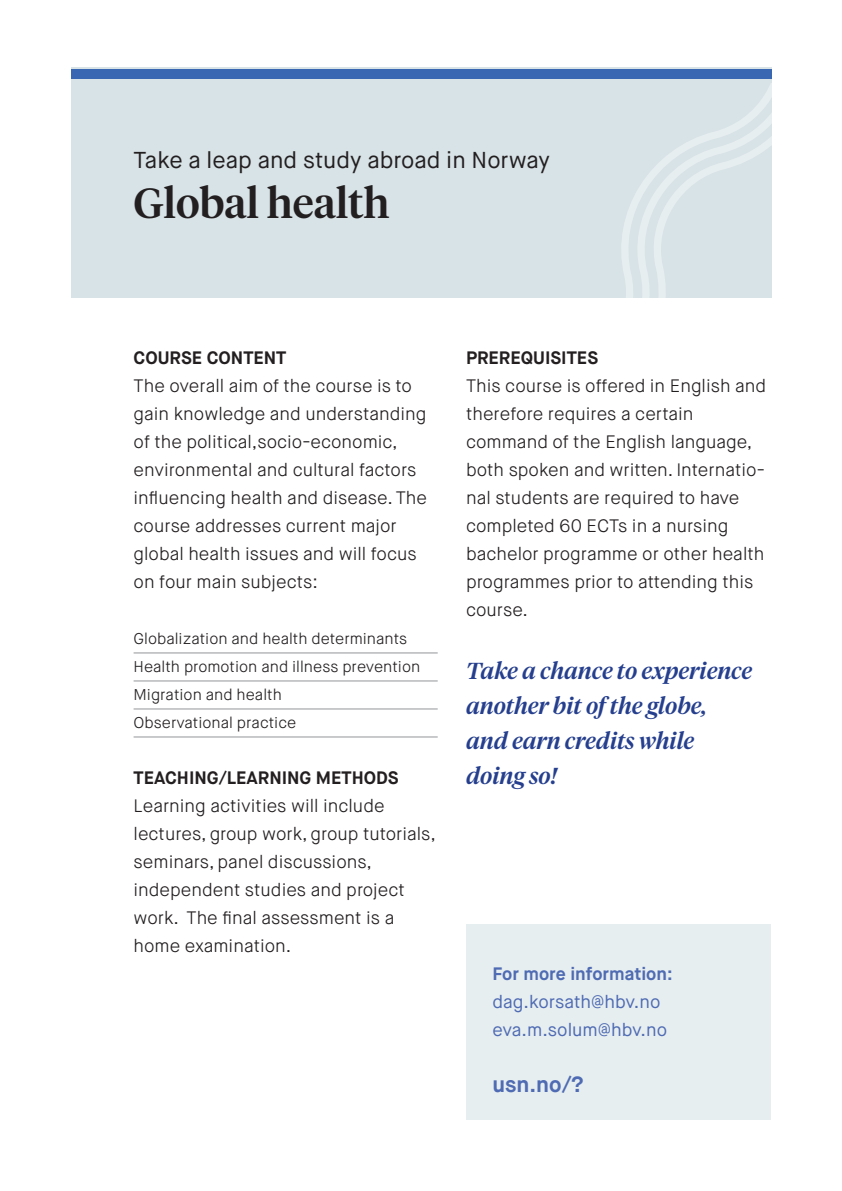
<style>
.page{position:relative;width:842px;height:1191px;background:#fff}
.page>*{position:absolute;margin:0;border:0;box-sizing:border-box;transform-origin:0 0}
.Tittel_Tiempos_21_25{font:500 42px "Tiempos Headline";color:#231f20}
.Sitat{font:italic 500 23px/35px "Tiempos Headline";color:#253f8e}
.Ingress{font:23px "Maison Neue";color:#231f20}
.Ingress-2{font:700 22px "Maison Neue";color:#4e6bb3}
.Brødtekst{font:300 18px/28px "Maison Neue";color:#231f20}
.Mellomtittel_1{font:700 18px "Maison Neue";color:#231f20}
.Bokstekst_tittel{font:18px "Maison Neue";color:#4e6bb3}
.Bokstekst_tittel-2{font:700 18px "Maison Neue";color:#4e6bb3}
.Liste_tekst{font:300 15.6px "Maison Neue";color:#231f20}
</style>
<div class="page">
<div style="left:71px;top:68px;width:700px;height:230px;background:#d8e3e7"></div>
<div style="left:71px;top:69px;width:700px;height:10px;background:#3967b2"></div>
<div style="left:466px;top:924px;width:305px;height:196px;background:#e7eef0"></div>
<hr style="left:134px;top:652px;width:304px;height:1px;background:#939598">
<hr style="left:134px;top:680px;width:304px;height:1px;background:#939598">
<hr style="left:134px;top:708px;width:304px;height:1px;background:#939598">
<hr style="left:134px;top:736px;width:304px;height:1px;background:#939598">
<svg style="left:621px;top:84px;width:150px;height:214px"></svg>
<p class="Ingress" style="left:134px;top:145px;width:418px">Take a leap and study abroad in Norway</p>
<p class="Tittel_Tiempos_21_25" style="left:134px;top:174px;width:257px">Global health</p>
<p class="Mellomtittel_1" style="left:134px;top:346px;width:154px">COURSE CONTENT</p>
<p class="Brødtekst" style="left:134px;top:372px;width:295px">The overall aim of the course is to gain knowledge and understanding of the political,socio-economic, environmental and cultural factors influencing health and disease. The course addresses current major global health issues and will focus on four main subjects:</p>
<p class="Liste_tekst" style="left:134px;top:629px;width:275px">Globalization and health determinants</p>
<p class="Liste_tekst" style="left:134px;top:657px;width:288px">Health promotion and illness prevention</p>
<p class="Liste_tekst" style="left:134px;top:685px;width:150px">Migration and health</p>
<p class="Liste_tekst" style="left:134px;top:713px;width:164px">Observational practice</p>
<p class="Mellomtittel_1" style="left:134px;top:766px;width:267px">TEACHING/LEARNING METHODS</p>
<p class="Brødtekst" style="left:134px;top:792px;width:304px">Learning activities will include lectures, group work, group tutorials, seminars, panel discussions, independent studies and project work. The final assessment is a home examination.</p>
<p class="Mellomtittel_1" style="left:466px;top:346px;width:134px">PREREQUISITES</p>
<p class="Brødtekst" style="left:466px;top:372px;width:302px">This course is offered in English and therefore requires a certain command of the English language, both spoken and written. Internatio&shy;nal students are required to have completed 60 ECTs in a nursing bachelor programme or other health programmes prior to attending this course.</p>
<p class="Sitat" style="left:466px;top:652px;width:288px">Take a chance to experience another bit of the globe,</p>
<p class="Sitat" style="left:466px;top:722px;width:230px">and earn credits while</p>
<p class="Sitat" style="left:466px;top:757px;width:92px">doing so!</p>
<p class="Bokstekst_tittel-2" style="left:492px;top:962px;width:182px">For more information:</p>
<p class="Bokstekst_tittel" style="left:492px;top:990px;width:170px">dag.korsath@hbv.no</p>
<p class="Bokstekst_tittel" style="left:492px;top:1018px;width:176px">eva.m.solum@hbv.no</p>
<p class="Ingress-2" style="left:492px;top:1070px;width:93px">usn.no/?</p>
</div>
